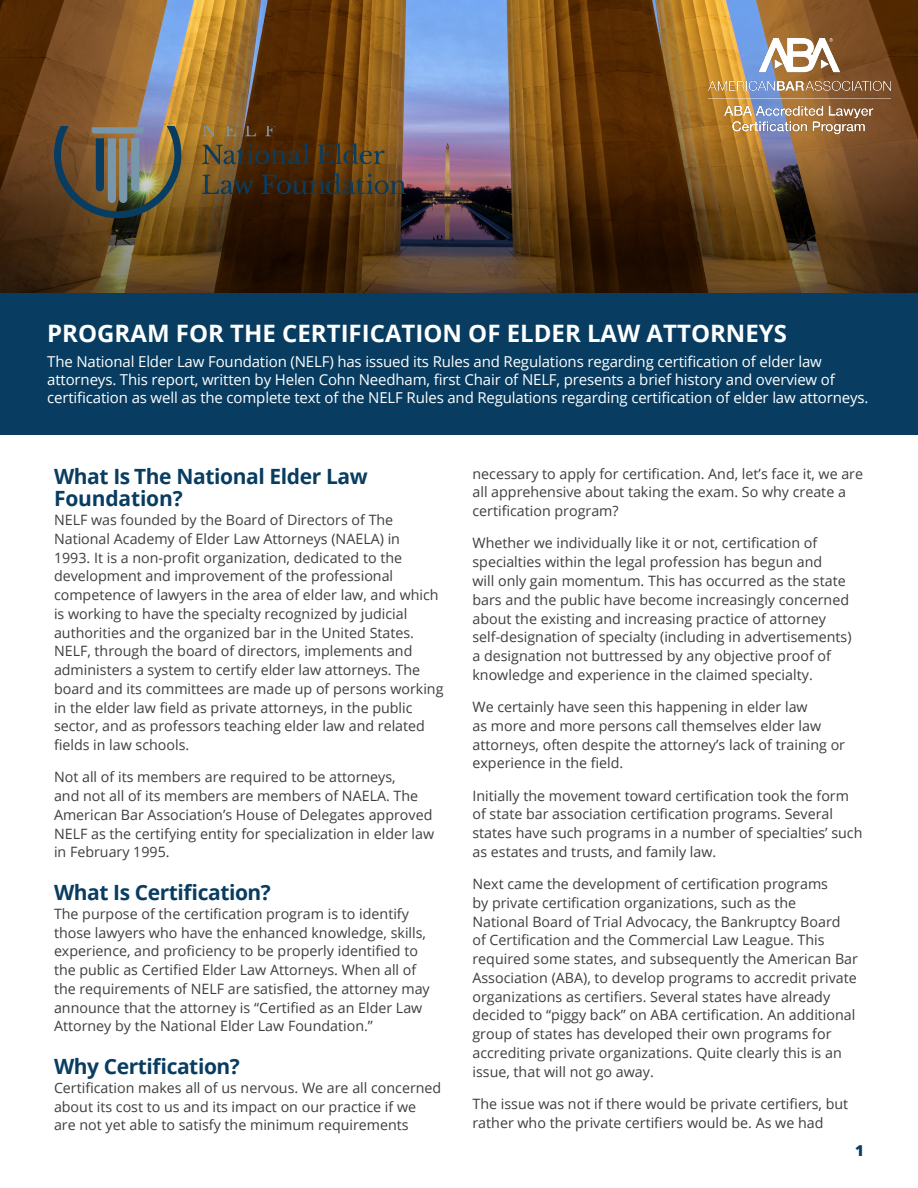
<style>
.page{position:relative;width:918px;height:1188px;background:#fff}
.page>*{position:absolute;margin:0;border:0;box-sizing:border-box;transform-origin:0 0}
.t1{font:700 24px "Open Sans";color:#fff}
.t2{font:700 21px/22.5px "Open Sans";letter-spacing:-.02em;color:#083d61}
.t3{font:15px/18px "Open Sans";letter-spacing:-.01em;color:#fff}
.t4{font:800 15px "Open Sans";color:#083d61}
.t5{font:14.25px/18.8px "Open Sans";color:#3e3e3f}
</style>
<div class="page">
<img style="left:0;top:0;width:918px;height:136px">
<svg style="left:0;top:136px;width:918px;height:157px;background:#55381d"></svg>
<svg style="left:203px;top:127px;width:13px;height:9px"></svg>
<svg style="left:225px;top:127px;width:11px;height:9px"></svg>
<svg style="left:245px;top:127px;width:11px;height:9px"></svg>
<svg style="left:265px;top:127px;width:10px;height:9px"></svg>
<svg style="left:202px;top:143px;width:107px;height:21px;background:#493a23"></svg>
<svg style="left:317px;top:143px;width:68px;height:21px"></svg>
<svg style="left:202px;top:175px;width:52px;height:19px"></svg>
<svg style="left:262px;top:173px;width:144px;height:21px;background:#423421"></svg>
<img style="left:54px;top:127px;width:127px;height:91px">
<img style="left:708px;top:38px;width:182px;height:96px">
<div style="left:0;top:293px;width:918px;height:142px;background:#083d61"></div>
<h1 class="t1" style="left:47px;top:317px;width:741px">PROGRAM FOR THE CERTIFICATION OF ELDER LAW ATTORNEYS</h1>
<p class="t3" style="left:47px;top:352px;width:823px">The National Elder Law Foundation (NELF) has issued its Rules and Regulations regarding certification of elder law attorneys. This report, written by Helen Cohn Needham, first Chair of NELF, presents a brief history and overview of certification as well as the complete text of the NELF Rules and Regulations regarding certification of elder law attorneys.</p>
<h2 class="t2" style="left:54px;top:464px;width:315px">What Is The National Elder Law<br>Foundation?</h2>
<p class="t5" style="left:54px;top:510px;width:391px">NELF was founded by the Board of Directors of The National Academy of Elder Law Attorneys (NAELA) in<br>1993. It is a non-profit organization, dedicated to the development and improvement of the professional competence of lawyers in the area of elder law, and which is working to have the specialty recognized by judicial authorities and the organized bar in the United States.<br>NELF, through the board of directors, implements and administers a system to certify elder law attorneys. The board and its committees are made up of persons working in the elder law field as private attorneys, in the public sector, and as professors teaching elder law and related fields in law schools.</p>
<p class="t5" style="left:54px;top:768px;width:382px">Not all of its members are required to be attorneys,<br>and not all of its members are members of NAELA. The American Bar Association’s House of Delegates approved NELF as the certifying entity for specialization in elder law in February 1995.</p>
<h2 class="t2" style="left:54px;top:881px;width:218px">What Is Certification?</h2>
<p class="t5" style="left:54px;top:904px;width:377px">The purpose of the certification program is to identify those lawyers who have the enhanced knowledge, skills, experience, and proficiency to be properly identified to the public as Certified Elder Law Attorneys. When all of the requirements of NELF are satisfied, the attorney may announce that the attorney is “Certified as an Elder Law Attorney by the National Elder Law Foundation.”</p>
<h2 class="t2" style="left:54px;top:1055px;width:187px">Why Certification?</h2>
<p class="t5" style="left:54px;top:1078px;width:389px">Certification makes all of us nervous. We are all concerned about its cost to us and its impact on our practice if we are not yet able to satisfy the minimum requirements</p>
<p class="t5" style="left:472px;top:464px;width:392px">necessary to apply for certification. And, let’s face it, we are all apprehensive about taking the exam. So why create a certification program?</p>
<p class="t5" style="left:472px;top:534px;width:381px">Whether we individually like it or not, certification of specialties within the legal profession has begun and<br>will only gain momentum. This has occurred as the state bars and the public have become increasingly concerned about the existing and increasing practice of attorney self-designation of specialty (including in advertisements) a designation not buttressed by any objective proof of knowledge and experience in the claimed specialty.</p>
<p class="t5" style="left:472px;top:697px;width:374px">We certainly have seen this happening in elder law<br>as more and more persons call themselves elder law attorneys, often despite the attorney’s lack of training or experience in the field.</p>
<p class="t5" style="left:472px;top:786px;width:391px">Initially the movement toward certification took the form of state bar association certification programs. Several states have such programs in a number of specialties’ such as estates and trusts, and family law.</p>
<p class="t5" style="left:472px;top:874px;width:387px">Next came the development of certification programs<br>by private certification organizations, such as the<br>National Board of Trial Advocacy, the Bankruptcy Board<br>of Certification and the Commercial Law League. This required some states, and subsequently the American Bar Association (ABA), to develop programs to accredit private organizations as certifiers. Several states have already decided to “piggy back” on ABA certification. An additional group of states has developed their own programs for accrediting private organizations. Quite clearly this is an issue, that will not go away.</p>
<p class="t5" style="left:472px;top:1094px;width:377px">The issue was not if there would be private certifiers, but rather who the private certifiers would be. As we had</p>
<p class="t4" style="left:855px;top:1139px;width:10px">1</p>
</div>
